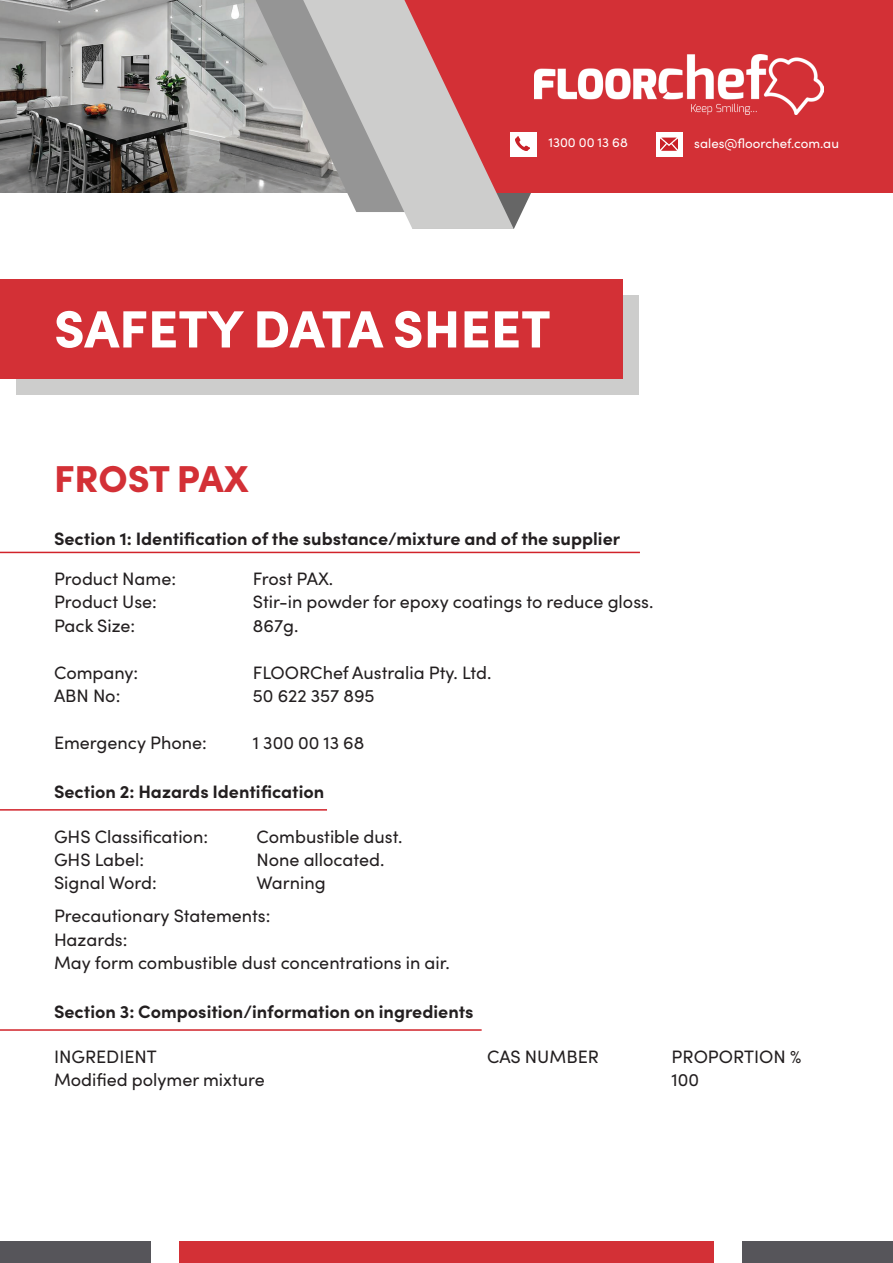
<style>
.page{position:relative;width:893px;height:1263px;background:#fff}
.page>*{position:absolute;margin:0;border:0;box-sizing:border-box;transform-origin:0 0}
.t1{font:900 52.5px "Sofia Pro";color:#fff}
.t2{font:900 37.5px "Sofia Pro";color:#d33036}
.t3{font:18px/23.4px "Sofia Pro";color:#231f20}
.t4{font:700 18px "Sofia Pro";color:#231f20}
.t5{font:13.35px "Sofia Pro";color:#fff}
</style>
<div class="page">
<div style="left:1px;top:1241px;width:150px;height:22px;background:#56555a"></div>
<div style="left:742px;top:1241px;width:151px;height:22px;background:#56555a"></div>
<div style="left:180px;top:1241px;width:534px;height:22px;background:#d33036"></div>
<svg style="left:514px;top:193px;width:17px;height:36px"></svg>
<div style="left:317px;top:0;width:576px;height:193px;background:#d33036"></div>
<img style="left:1px;top:0;width:255px;height:193px">
<img style="left:534px;top:54px;width:290px;height:61px">
<div style="left:511px;top:132px;width:26px;height:25px;background:#fff"></div>
<img style="left:516px;top:137px;width:14px;height:13px">
<div style="left:656px;top:132px;width:26px;height:25px;background:#fff"></div>
<img style="left:661px;top:137px;width:17px;height:14px">
<svg style="left:256px;top:0;width:47px;height:193px;background:#9d9d9c"></svg>
<svg style="left:303px;top:0;width:211px;height:229px;fill:#cdcdcc"></svg>
<div style="left:16px;top:295px;width:623px;height:100px;background:#cdcdcc"></div>
<div style="left:0;top:279px;width:623px;height:100px;background:#d33036"></div>
<hr style="left:0;top:552px;width:640px;height:1px;background:#d1232a">
<hr style="left:0;top:809px;width:327px;height:2px;background:#d1232a">
<hr style="left:0;top:1029px;width:482px;height:2px;background:#d1232a">
<p class="t5" style="left:548px;top:133px;width:81px">1300 00 13 68</p>
<p class="t5" style="left:694px;top:134px;width:146px">sales@floorchef.com.au</p>
<h1 class="t1" style="left:54px;top:288px;width:498px">SAFETY DATA SHEET</h1>
<h2 class="t2" style="left:54px;top:449px;width:196px">FROST PAX</h2>
<p class="t4" style="left:54px;top:525px;width:568px">Section 1: Identification of the substance/mixture and of the supplier</p>
<p class="t3" style="left:54px;top:566px;width:124px">Product Name:<br>Product Use:<br>Pack Size:</p>
<p class="t3" style="left:54px;top:660px;width:86px">Company:<br>ABN No:</p>
<p class="t3" style="left:54px;top:730px;width:155px">Emergency Phone:</p>
<p class="t3" style="left:253px;top:566px;width:402px">Frost PAX.<br>Stir-in powder for epoxy coatings to reduce gloss.<br>867g.</p>
<p class="t3" style="left:253px;top:660px;width:240px">FLOORChef Australia Pty. Ltd.<br>50 622 357 895</p>
<p class="t3" style="left:253px;top:730px;width:113px">1 300 00 13 68</p>
<p class="t4" style="left:54px;top:777px;width:272px">Section 2: Hazards Identification</p>
<p class="t3" style="left:54px;top:823px;width:156px">GHS Classification:<br>GHS Label:<br>Signal Word:</p>
<p class="t3" style="left:54px;top:903px;width:397px">Precautionary Statements:<br>Hazards:<br>May form combustible dust concentrations in air.</p>
<p class="t3" style="left:256px;top:823px;width:147px">Combustible dust.<br>None allocated.<br>Warning</p>
<p class="t4" style="left:54px;top:998px;width:421px">Section 3: Composition/information on ingredients</p>
<p class="t3" style="left:54px;top:1044px;width:212px">INGREDIENT<br>Modified polymer mixture</p>
<p class="t3" style="left:487px;top:1044px;width:113px">CAS NUMBER</p>
<p class="t3" style="left:672px;top:1044px;width:131px">PROPORTION %<br>100</p>
</div>
